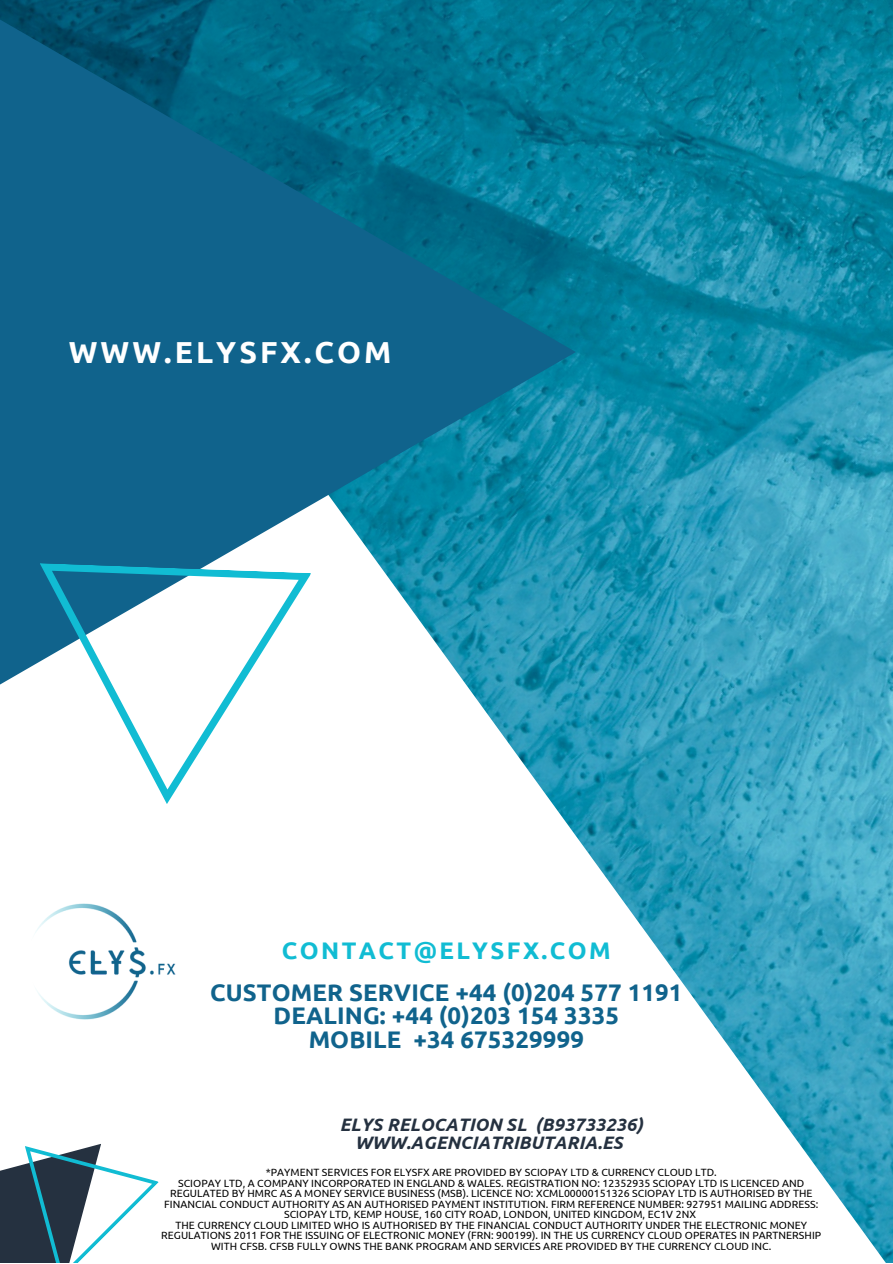
<style>
.page{position:relative;width:893px;height:1264px;background:#fff}
.page>*{position:absolute;margin:0;border:0;box-sizing:border-box;transform-origin:0 0}
.t1{font:700 30.3px "Ubuntu";letter-spacing:.1em;color:#fff}
.t2{font:700 24px/23.5px "Ubuntu";letter-spacing:.005em;color:#10638c;text-align:center}
.t3{font:700 24px "Ubuntu";letter-spacing:.1em;color:#11bcd3}
.t4{font:italic 700 18px/18px "Ubuntu";letter-spacing:.005em;color:#253140;text-align:center}
.t5{font:10.5px/10.5px "Ubuntu";letter-spacing:.005em;color:#000;text-align:center}
</style>
<div class="page">
<img style="left:575px;top:0;width:317px;height:1262px">
<svg style="left:0;top:0;width:575px;height:835px"></svg>
<svg style="left:0;top:1144px;width:159px;height:118px"></svg>
<img style="left:35px;top:903px;width:141px;height:117px">
<svg style="left:31px;top:563px;width:279px;height:246px"></svg>
<h1 class="t1" style="left:69px;top:334px;width:324px">WWW.ELYSFX.COM</h1>
<h2 class="t3" style="left:282px;top:936px;width:330px">CONTACT@ELYSFX.COM</h2>
<h2 class="t2" style="left:210px;top:979px;width:474px">CUSTOMER SERVICE +44 (0)204 577 1191<br>DEALING: +44 (0)203 154 3335<br>MOBILE +34 675329999</h2>
<h3 class="t4" style="left:339px;top:1115px;width:304px">ELYS RELOCATION SL (B93733236)<br>WWW.AGENCIATRIBUTARIA.ES</h3>
<p class="t5" style="left:161px;top:1166px;width:661px">*PAYMENT SERVICES FOR ELYSFX ARE PROVIDED BY SCIOPAY LTD &amp; CURRENCY CLOUD LTD.<br>SCIOPAY LTD, A COMPANY INCORPORATED IN ENGLAND &amp; WALES. REGISTRATION NO: 12352935 SCIOPAY LTD IS LICENCED AND REGULATED BY HMRC AS A MONEY SERVICE BUSINESS (MSB). LICENCE NO: XCML00000151326 SCIOPAY LTD IS AUTHORISED BY THE FINANCIAL CONDUCT AUTHORITY AS AN AUTHORISED PAYMENT INSTITUTION. FIRM REFERENCE NUMBER: 927951 MAILING ADDRESS:<br>SCIOPAY LTD, KEMP HOUSE, 160 CITY ROAD, LONDON, UNITED KINGDOM, EC1V 2NX<br>THE CURRENCY CLOUD LIMITED WHO IS AUTHORISED BY THE FINANCIAL CONDUCT AUTHORITY UNDER THE ELECTRONIC MONEY REGULATIONS 2011 FOR THE ISSUING OF ELECTRONIC MONEY (FRN: 900199). IN THE US CURRENCY CLOUD OPERATES IN PARTNERSHIP WITH CFSB. CFSB FULLY OWNS THE BANK PROGRAM AND SERVICES ARE PROVIDED BY THE CURRENCY CLOUD INC.</p>
</div>
